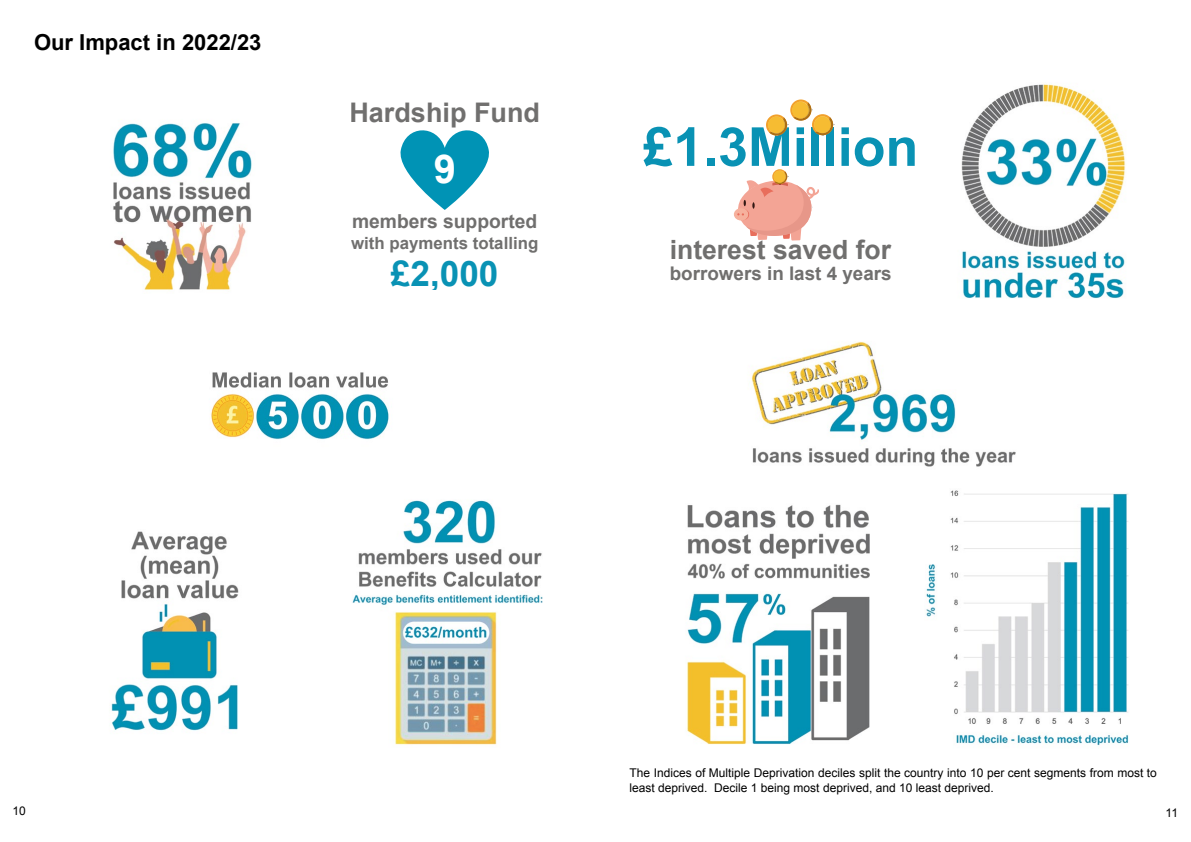
<style>
.page{position:relative;width:1191px;height:842px;background:#fff}
.page>*{position:absolute;margin:0;border:0;box-sizing:border-box;transform-origin:0 0}
.t1{font:700 53.8px "Arial";color:#0992b4}
.t2{font:700 39.8px "Arial";color:#fff}
.t3{font:700 35.2px "Arial";color:#0992b4}
.t4{font:700 27px "Arial";color:#706f6e}
.t5{font:700 26.6px "Arial";color:#706f6e}
.t6{font:700 22px "Arial";color:#000}
.t7{font:700 19.3px "Arial";color:#706f6e}
.t8{font:700 18.8px "Arial";color:#706f6e}
.t9{font:700 16.8px "Arial";color:#706f6e}
.t10{font:12px/14.4px "Arial";color:#000}
</style>
<div class="page">
<img style="left:113px;top:123px;width:139px;height:167px">
<img style="left:352px;top:500px;width:190px;height:245px">
<svg style="left:400px;top:130px;width:89px;height:80px"></svg>
<img style="left:211px;top:372px;width:178px;height:68px">
<img style="left:111px;top:531px;width:128px;height:200px">
<img style="left:961px;top:84px;width:165px;height:215px">
<svg style="left:733px;top:208px;width:15px;height:13px"></svg>
<svg style="left:737px;top:169px;width:82px;height:71px"></svg>
<div style="left:773px;top:171px;width:12px;height:12px;background:#f6bc32;border-radius:6px"></div>
<svg style="left:766px;top:114px;width:21px;height:22px"></svg>
<div style="left:768px;top:116px;width:17px;height:17px;background:#f5b63f;border-radius:50%"></div>
<svg style="left:769px;top:117px;width:18px;height:19px"></svg>
<svg style="left:790px;top:99px;width:21px;height:22px"></svg>
<svg style="left:793px;top:102px;width:40px;height:33px"></svg>
<div style="left:768px;top:117px;width:16px;height:16px;background:#f6bc32;border-radius:8px"></div>
<div style="left:792px;top:102px;width:16px;height:17px;background:#f6bc32;border-radius:8px"></div>
<div style="left:814px;top:117px;width:16px;height:16px;background:#f6bc32;border-radius:8px"></div>
<img style="left:687px;top:504px;width:183px;height:241px">
<img style="left:926px;top:490px;width:203px;height:256px">
<img style="left:751px;top:341px;width:265px;height:126px">
<h3 class="t6" style="left:34px;top:28px;width:229px">Our Impact in 2022/23</h3>
<h3 class="t4" style="left:349px;top:94px;width:192px">Hardship Fund</h3>
<h2 class="t2" style="left:434px;top:143px;width:24px">9</h2>
<h3 class="t7" style="left:352px;top:208px;width:187px">members supported</h3>
<h3 class="t9" style="left:351px;top:232px;width:189px">with payments totalling</h3>
<h3 class="t3" style="left:391px;top:250px;width:109px">£2,000</h3>
<h1 class="t1" style="left:643px;top:112px;width:276px">£1.3Million</h1>
<h3 class="t5" style="left:670px;top:232px;width:223px">interest saved for</h3>
<h3 class="t8" style="left:670px;top:261px;width:223px">borrowers in last 4 years</h3>
<p class="t10" style="left:629px;top:766px;width:529px">The Indices of Multiple Deprivation deciles split the country into 10 per cent segments from most to least deprived. Decile 1 being most deprived, and 10 least deprived.</p>
<p class="t10" style="left:12px;top:804px;width:15px">10</p>
<p class="t10" style="left:1165px;top:805px;width:14px">11</p>
</div>
